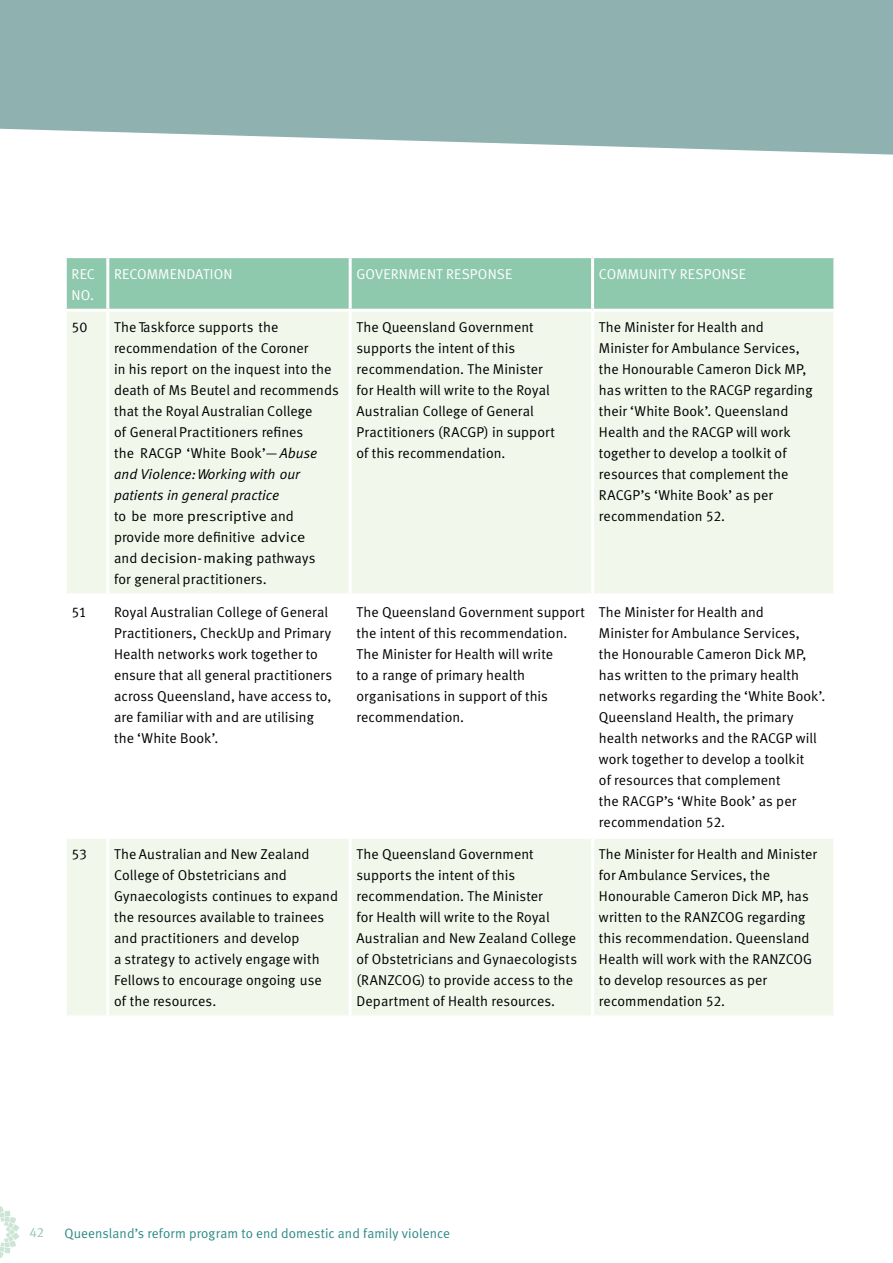
<style>
.page{position:relative;width:893px;height:1263px;background:#fff}
.page>*{position:absolute;margin:0;border:0;box-sizing:border-box;transform-origin:0 0}
.t1{font:14.25px/21px "Meta Normal LF";letter-spacing:.005em;color:#000}
.t2{font:14.25px/21px "Meta Normal LF";letter-spacing:.01em;color:#fff}
.t3{font:13.5px "Meta Normal";letter-spacing:.005em;color:#2d8a87}
.t4{font:13.5px "Meta Normal LF";color:#8fc9ad}
.s1{font-style:italic}
</style>
<div class="page">
<svg style="left:0;top:0;width:893px;height:155px;background:#98b7b6"></svg>
<svg style="left:0;top:1206px;width:19px;height:52px"></svg>
<svg style="left:892px;top:1px;width:1px;height:154px"></svg>
<div style="left:67px;top:258px;width:766px;height:51px;background:#8fc9ad"></div>
<div style="left:67px;top:312px;width:766px;height:703px;background:#f2f7ec"></div>
<svg style="left:67px;top:596px;width:766px;height:240px"></svg>
<hr style="left:106px;top:258px;width:3px;height:51px;background:#fff">
<hr style="left:591px;top:258px;width:3px;height:51px;background:#fff">
<hr style="left:106px;top:312px;width:3px;height:281px;background:#fff">
<hr style="left:591px;top:312px;width:3px;height:281px;background:#fff">
<hr style="left:64px;top:593px;width:44px;height:3px;background:#fff">
<hr style="left:108px;top:593px;width:242px;height:3px;background:#fff">
<hr style="left:106px;top:596px;width:3px;height:240px;background:#fff">
<hr style="left:350px;top:593px;width:243px;height:3px;background:#fff">
<hr style="left:593px;top:593px;width:243px;height:3px;background:#fff">
<hr style="left:591px;top:596px;width:3px;height:240px;background:#fff">
<hr style="left:64px;top:836px;width:44px;height:3px;background:#fff">
<hr style="left:108px;top:836px;width:242px;height:3px;background:#fff">
<hr style="left:106px;top:839px;width:3px;height:176px;background:#fff">
<hr style="left:350px;top:836px;width:243px;height:3px;background:#fff">
<hr style="left:593px;top:836px;width:243px;height:3px;background:#fff">
<hr style="left:591px;top:839px;width:3px;height:176px;background:#fff">
<hr style="left:349px;top:258px;width:3px;height:51px;background:#fff">
<hr style="left:349px;top:312px;width:3px;height:281px;background:#fff">
<hr style="left:349px;top:596px;width:3px;height:240px;background:#fff">
<hr style="left:349px;top:839px;width:3px;height:176px;background:#fff">
<p class="t2" style="left:72px;top:263px;width:25px">REC<br>NO.</p>
<p class="t2" style="left:114px;top:263px;width:120px">RECOMMENDATION</p>
<p class="t2" style="left:357px;top:263px;width:157px">GOVERNMENT RESPONSE</p>
<p class="t2" style="left:599px;top:263px;width:149px">COMMUNITY RESPONSE</p>
<p class="t1" style="left:72px;top:316px;width:17px">50</p>
<p class="t1" style="left:114px;top:316px;width:226px">The Taskforce supports the recommendation of the Coroner<br>in his report on the inquest into the death of Ms Beutel and recommends that the Royal Australian College<br>of General Practitioners refines<br>the RACGP ‘White Book’— <span class="s1">Abuse and Violence: Working with our patients in general practice</span></p>
<p class="t1" style="left:114px;top:505px;width:203px">to be more prescriptive and provide more definitive advice and decision‑ making pathways for general practitioners.</p>
<p class="t1" style="left:357px;top:316px;width:200px">The Queensland Government supports the intent of this recommendation. The Minister for Health will write to the Royal<br>Australian College of General<br>Practitioners (RACGP) in support of this recommendation.</p>
<p class="t1" style="left:599px;top:317px;width:215px">The Minister for Health and<br>Minister for Ambulance Services, the Honourable Cameron Dick MP, has written to the RACGP regarding their ‘White Book’. Queensland<br>Health and the RACGP will work together to develop a toolkit of resources that complement the<br>RACGP’s ‘White Book’ as per recommendation 52.</p>
<p class="t1" style="left:72px;top:601px;width:17px">51</p>
<p class="t1" style="left:114px;top:601px;width:219px">Royal Australian College of General Practitioners, CheckUp and Primary Health networks work together to ensure that all general practitioners across Queensland, have access to, are familiar with and are utilising the ‘White Book’.</p>
<p class="t1" style="left:357px;top:601px;width:230px">The Queensland Government support the intent of this recommendation.<br>The Minister for Health will write<br>to a range of primary health organisations in support of this recommendation.</p>
<p class="t1" style="left:599px;top:601px;width:228px">The Minister for Health and<br>Minister for Ambulance Services,<br>the Honourable Cameron Dick MP, has written to the primary health networks regarding the ‘White Book’.<br>Queensland Health, the primary health networks and the RACGP will work together to develop a toolkit<br>of resources that complement<br>the RACGP’s ‘White Book’ as per recommendation 52.</p>
<p class="t1" style="left:72px;top:844px;width:17px">53</p>
<p class="t1" style="left:114px;top:844px;width:225px">The Australian and New Zealand<br>College of Obstetricians and<br>Gynaecologists continues to expand the resources available to trainees and practitioners and develop<br>a strategy to actively engage with<br>Fellows to encourage ongoing use<br>of the resources.</p>
<p class="t1" style="left:357px;top:844px;width:222px">The Queensland Government supports the intent of this recommendation. The Minister<br>for Health will write to the Royal<br>Australian and New Zealand College of Obstetricians and Gynaecologists (RANZCOG) to provide access to the<br>Department of Health resources.</p>
<p class="t1" style="left:599px;top:844px;width:219px">The Minister for Health and Minister for Ambulance Services, the<br>Honourable Cameron Dick MP, has written to the RANZCOG regarding this recommendation. Queensland<br>Health will work with the RANZCOG to develop resources as per recommendation 52.</p>
<p class="t4" style="left:29px;top:1225px;width:16px">42</p>
<p class="t3" style="left:65px;top:1225px;width:387px">Queensland’s reform program to end domestic and family violence</p>
</div>
